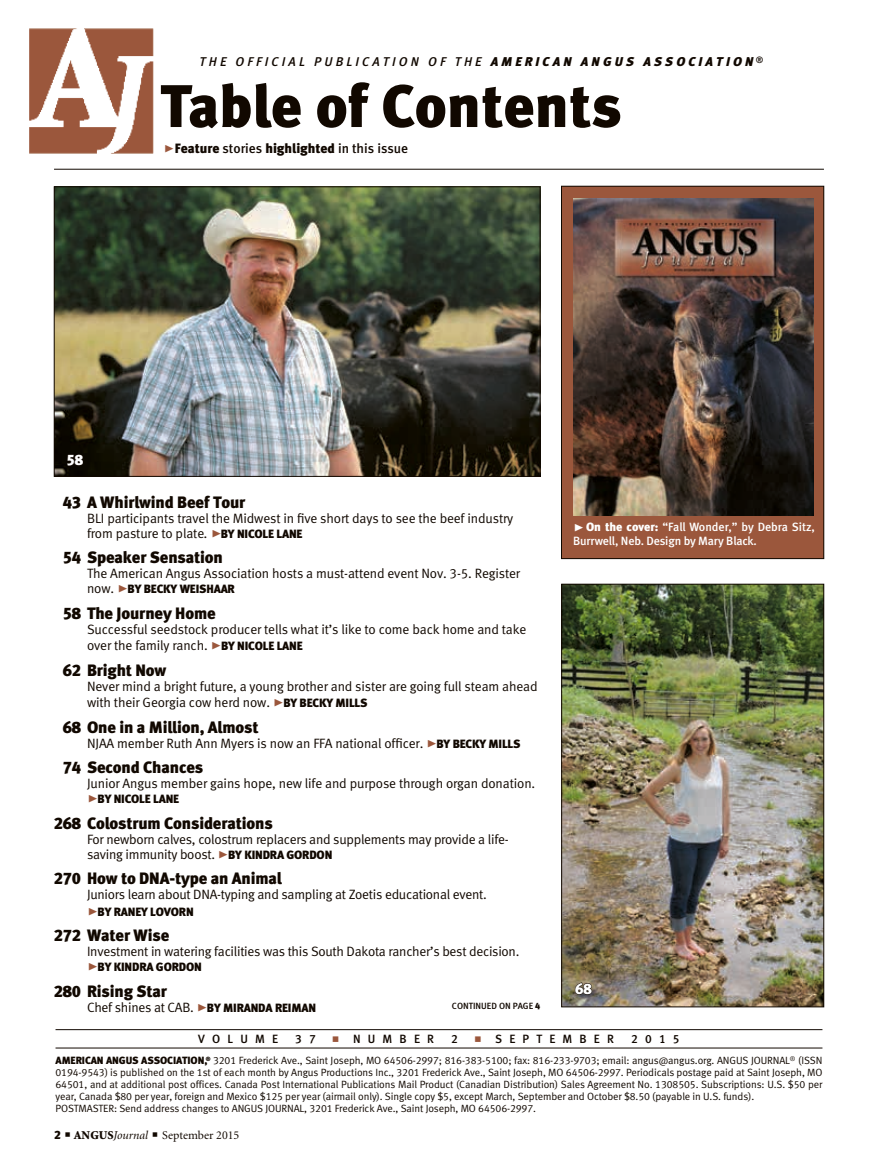
<style>
.page{position:relative;width:878px;height:1168px;background:#fff}
.page>*{position:absolute;margin:0;border:0;box-sizing:border-box;transform-origin:0 0}
.t1{font:60px "Meta Black LF";color:#110800}
.t2{font:16.5px "Meta Black LF";letter-spacing:-.01em;color:#110800}
.t3{font:15px "Meta Black LF";color:#fff}
.deck_line{font:13.5px/15px "Meta Normal LF";letter-spacing:-.01em;color:#110800}
.t4{font:13.5px "Meta Black LF";color:#110800}
.t5{font:italic 12.75px "Meta Medium LF";letter-spacing:.25em;color:#110800}
.t6{font:12px/13.5px "Meta Medium LF";letter-spacing:-.01em;color:#fff}
.deck_line-2{font:12px "Meta Black LF";letter-spacing:-.015em;color:#110800}
.t7{font:12px "Meta Medium LF";letter-spacing:.6em;color:#110800}
.t8{font:12px "Minion";color:#110800}
.t9{font:10.5px/12px "Meta Normal LF";letter-spacing:-.01em;color:#110800;text-align:justify}
.t10{font:9px "Meta Medium LF";color:#110800}
.s1{font-family:"Meta Black LF"}
.s2{font-family:"Meta Black Caps Expert";font-size:21px;color:#9b573c}
.s3{font-family:"Meta Medium LF"}
.s4{font-style:italic}
.s5{font-family:"Meta Black LF";font-size:12px}
.s6{font-family:"Meta Normal LF";font-size:13.5px}
.s7{font-family:"Meta Black Caps Expert";font-size:21px}
.s8{font-weight:900}
</style>
<div class="page">
<img style="left:29px;top:28px;width:124px;height:125px">
<div style="left:561px;top:186px;width:262px;height:372px;background:#9b573c"></div>
<div style="left:561px;top:186px;width:263px;height:373px;border:1px solid #110800"></div>
<img style="left:573px;top:199px;width:240px;height:316px">
<hr style="left:54px;top:169px;width:769px;height:1px;background:#110800">
<hr style="left:56px;top:1029px;width:766px;height:1px;background:#110800">
<hr style="left:56px;top:1048px;width:766px;height:1px;background:#110800">
<img style="left:563px;top:586px;width:259px;height:419px">
<div style="left:561px;top:584px;width:263px;height:423px;border:1px solid #110800"></div>
<img style="left:56px;top:189px;width:482px;height:285px">
<div style="left:54px;top:187px;width:486px;height:289px;border:1px solid #110800"></div>
<div style="left:568px;top:976px;width:33px;height:28px;background:#110800;opacity:.75"></div>
<svg style="left:574px;top:982px;width:18px;height:13px"></svg>
<div style="left:64px;top:451px;width:22px;height:18px;background:#110800"></div>
<p class="t5" style="left:199px;top:53px;width:565px">THE OFFICIAL PUBLICATION OF THE <span class="s1">AMERICAN ANGUS ASSOCIATION</span><sup>®</sup></p>
<p class="t1" style="left:160px;top:70px;width:463px">Table of Contents</p>
<p class="t4" style="left:164px;top:140px;width:246px"><span class="s2">@</span>Feature <span class="s3">stories</span> highlighted <span class="s3">in this issue</span></p>
<p class="t3" style="left:67px;top:451px;width:18px">58</p>
<p class="t2" style="left:63px;top:492px;width:184px">43 A Whirlwind Beef Tour</p>
<p class="deck_line" style="left:87px;top:510px;width:427px">BLI participants travel the Midwest in five short days to see the beef industry from pasture to plate<span class="s4">.</span> <span class="s2">@</span><span class="s5">BY NICOLE LANE</span></p>
<p class="t2" style="left:63px;top:547px;width:161px">54 Speaker Sensation</p>
<p class="deck_line" style="left:87px;top:566px;width:434px">The American Angus Association hosts a must-attend event Nov. 3-5. Register</p>
<p class="deck_line-2" style="left:87px;top:582px;width:149px"><span class="s6">now.</span> <span class="s2">@</span>BY BECKY WEISHAAR</p>
<p class="t2" style="left:63px;top:603px;width:154px">58 The Journey Home</p>
<p class="deck_line" style="left:87px;top:620px;width:441px;line-height:16.5px">Successful seedstock producer tells what it’s like to come back home and take over the family ranch. <span class="s2">@</span><span class="s5">BY NICOLE LANE</span></p>
<p class="t2" style="left:63px;top:660px;width:105px">62 Bright Now</p>
<p class="deck_line" style="left:87px;top:677px;width:452px;line-height:16.5px">Never mind a bright future, a young brother and sister are going full steam ahead with their Georgia cow herd now. <span class="s2">@</span><span class="s5">BY BECKY MILLS</span></p>
<p class="t2" style="left:63px;top:717px;width:197px">68 One in a Million, Almost</p>
<p class="deck_line" style="left:87px;top:735px;width:435px">NJAA member Ruth Ann Myers is now an FFA national officer. <span class="s2">@</span><span class="s5">BY BECKY MILLS</span></p>
<p class="t2" style="left:63px;top:757px;width:142px">74 Second Chances</p>
<p class="deck_line" style="left:87px;top:776px;width:449px">Junior Angus member gains hope, new life and purpose through organ donation.</p>
<p class="deck_line-2" style="left:87px;top:792px;width:94px"><span class="s2">@</span>BY NICOLE LANE</p>
<p class="t2" style="left:54px;top:813px;width:220px">268 Colostrum Considerations</p>
<p class="deck_line" style="left:87px;top:831px;width:423px">For newborn calves, colostrum replacers and supplements may provide a life&shy;saving immunity boost. <span class="s2">@</span><span class="s5">BY KINDRA GORDON</span></p>
<p class="t2" style="left:54px;top:868px;width:230px">270 How to DNA-type an Animal</p>
<p class="deck_line" style="left:87px;top:887px;width:401px">Juniors learn about DNA-typing and sampling at Zoetis educational event.</p>
<p class="deck_line-2" style="left:87px;top:904px;width:108px"><span class="s2">@</span>BY RANEY LOVORN</p>
<p class="t2" style="left:54px;top:925px;width:117px">272 Water Wise</p>
<p class="deck_line" style="left:87px;top:944px;width:434px">Investment in watering facilities was this South Dakota rancher’s best decision.</p>
<p class="deck_line-2" style="left:87px;top:960px;width:116px"><span class="s2">@</span>BY KINDRA GORDON</p>
<p class="t2" style="left:54px;top:981px;width:115px">280 Rising Star</p>
<p class="deck_line" style="left:87px;top:999px;width:230px">Chef shines at CAB. <span class="s2">@</span><span class="s5">BY MIRANDA REIMAN</span></p>
<p class="t10" style="left:452px;top:1001px;width:90px">CONTINUED ON PAGE <span class="s1">4</span></p>
<p class="t6" style="left:573px;top:520px;width:243px"><span class="s7">@</span> <span class="s1">On the cover:</span> “Fall Wonder,” by Debra Sitz,<br>Burrwell, Neb. Design by Mary Black.</p>
<p class="t3" style="left:575px;top:980px;width:18px">68</p>
<p class="t7" style="left:198px;top:1032px;width:81px">VOLUME</p>
<p class="t7" style="left:295px;top:1032px;width:22px">3 7</p>
<p class="t7" style="left:333px;top:1032px;width:103px"><sup>■</sup> NUMBER</p>
<p class="t7" style="left:451px;top:1032px;width:8px">2</p>
<p class="t7" style="left:475px;top:1032px;width:140px"><sup>■</sup> SEPTEMBER</p>
<p class="t7" style="left:631px;top:1032px;width:50px">2015</p>
<p class="t9" style="left:56px;top:1054px;width:768px"><span class="s1">AMERICAN ANGUS ASSOCIATION,</span><sup>®</sup> 3201 Frederick Ave., Saint Joseph, MO 64506-2997; 816-383-5100; fax: 816-233-9703; email: angus@angus.org. ANGUS JOURNAL<sup>®</sup> (ISSN 0194-9543) is published on the 1st of each month by Angus Productions Inc., 3201 Frederick Ave., Saint Joseph, MO 64506-2997. Periodicals postage paid at Saint Joseph, MO 64501, and at additional post offices. Canada Post International Publications Mail Product (Canadian Distribution) Sales Agreement No. 1308505. Subscriptions: U.S. $50 per year, Canada $80 per year, foreign and Mexico $125 per year (airmail only). Single copy $5, except March, September and October $8.50 (payable in U.S. funds).</p>
<p class="t9" style="left:56px;top:1102px;width:482px">POSTMASTER: Send address changes to ANGUS JOURNAL, 3201 Frederick Ave., Saint Joseph, MO 64506-2997.</p>
<p class="t8" style="left:54px;top:1129px;width:187px"><span class="s1">2</span> ■ <span class="s8">ANGUS</span><span class="s4">Journal</span> ■ September 2015</p>
</div>
